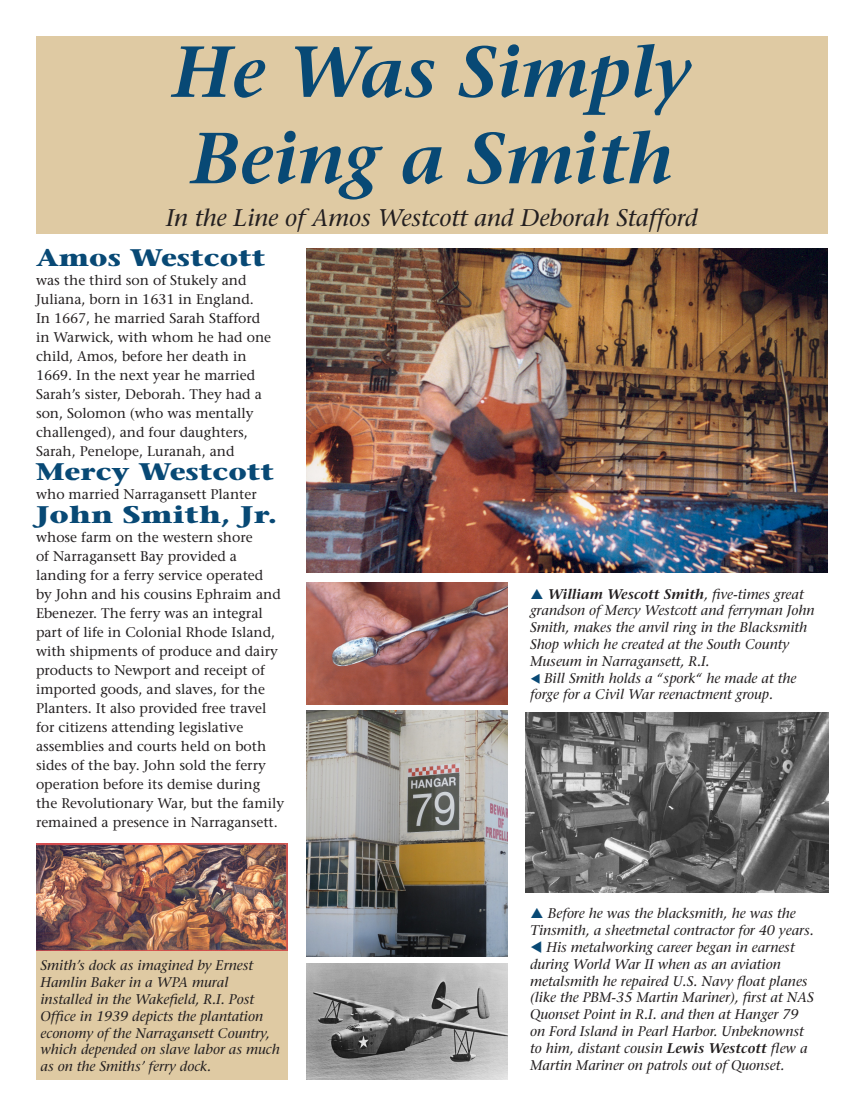
<style>
.page{position:relative;width:864px;height:1116px;background:#fff}
.page>*{position:absolute;margin:0;border:0;box-sizing:border-box;transform-origin:0 0}
.Head{font:italic 600 72px/86.4px "Stone Serif Std";color:#084975}
.Heading_2{font:italic 500 24px "Stone Serif Std";color:#231f20}
.t1{font:700 24px "Stone Serif Std";color:#084975;scale:1.19 1}
.t2{font:700 24px "Stone Serif Std";color:#084975;scale:1.25 1}
.t3{font:500 14px/19px "Stone Serif Std";color:#231f20}
.Caption_Left_14{font:italic 500 14px/16.8px "Stone Serif Std";color:#231f20}
.Caption_left{font:italic 500 14px/16.8px "Stone Serif Std";color:#231f20}
.s1{font-weight:600}
.s2{color:#084975}
</style>
<div class="page">
<div style="left:36px;top:36px;width:792px;height:198px;background:#dfcaa3"></div>
<img style="left:36px;top:843px;width:252px;height:108px">
<div style="left:36px;top:951px;width:252px;height:129px;background:#dfcaa3"></div>
<img style="left:306px;top:711px;width:202px;height:246px">
<img style="left:306px;top:582px;width:202px;height:123px">
<img style="left:306px;top:964px;width:202px;height:115px">
<img style="left:526px;top:713px;width:302px;height:179px">
<img style="left:306px;top:248px;width:522px;height:324px">
<p class="Head" style="left:172px;top:29px;width:521px">He Was Simply<br>Being a Smith</p>
<p class="Heading_2" style="left:166px;top:204px;width:533px">In the Line of Amos Westcott and Deborah Stafford</p>
<p class="t1" style="left:36px;top:243px;width:195px">Amos Westcott</p>
<p class="t3" style="left:36px;top:271px;width:237px">was the third son of Stukely and<br>Juliana, born in 1631 in England.<br>In 1667, he married Sarah Stafford in Warwick, with whom he had one child, Amos, before her death in<br>1669. In the next year he married<br>Sarah’s sister, Deborah. They had a son, Solomon (who was mentally challenged), and four daughters,<br>Sarah, Penelope, Luranah, and</p>
<p class="t1" style="left:36px;top:457px;width:202px">Mercy Westcott</p>
<p class="t3" style="left:36px;top:485px;width:222px">who married Narragansett Planter</p>
<p class="t2" style="left:36px;top:500px;width:194px">John Smith, Jr.</p>
<p class="t3" style="left:36px;top:528px;width:250px">whose farm on the western shore<br>of Narragansett Bay provided a landing for a ferry service operated<br>by John and his cousins Ephraim and Ebenezer. The ferry was an integral part of life in Colonial Rhode Island, with shipments of produce and dairy products to Newport and receipt of imported goods, and slaves, for the Planters. It also provided free travel for citizens attending legislative assemblies and courts held on both sides of the bay. John sold the ferry operation before its demise during the Revolutionary War, but the family remained a presence in Narragansett.</p>
<p class="Caption_Left_14" style="left:530px;top:586px;width:286px;text-indent:18px"><span class="s1">William Wescott Smith</span>, five-times great grandson of Mercy Westcott and ferryman John Smith, makes the anvil ring in the Blacksmith Shop which he created at the South County Museum in Narragansett, R.I.</p>
<p class="Caption_Left_14" style="left:530px;top:670px;width:268px"><span class="s2">▼</span> Bill Smith holds a “spork“ he made at the forge for a Civil War reenactment group.</p>
<p class="Caption_left" style="left:40px;top:957px;width:241px">Smith’s dock as imagined by Ernest Hamlin Baker in a WPA mural installed in the Wakefield, R.I. Post Office in 1939 depicts the plantation economy of the Narragansett Country, which depended on slave labor as much as on the Smiths’ ferry dock.</p>
<p class="Caption_Left_14" style="left:530px;top:905px;width:285px;text-align:center">Before he was the blacksmith, he was the<br>Tinsmith, a sheetmetal contractor for 40 years.</p>
<p class="Caption_Left_14" style="left:530px;top:939px;width:285px"><span class="s2">▼</span> His metalworking career began in earnest during World War II when as an aviation metalsmith he repaired U.S. Navy float planes (like the PBM-35 Martin Mariner), first at NAS Quonset Point in R.I. and then at Hanger 79 on Ford Island in Pearl Harbor. Unbeknownst to him, distant cousin <span class="s1">Lewis Westcott</span> flew a Martin Mariner on patrols out of Quonset.</p>
</div>
